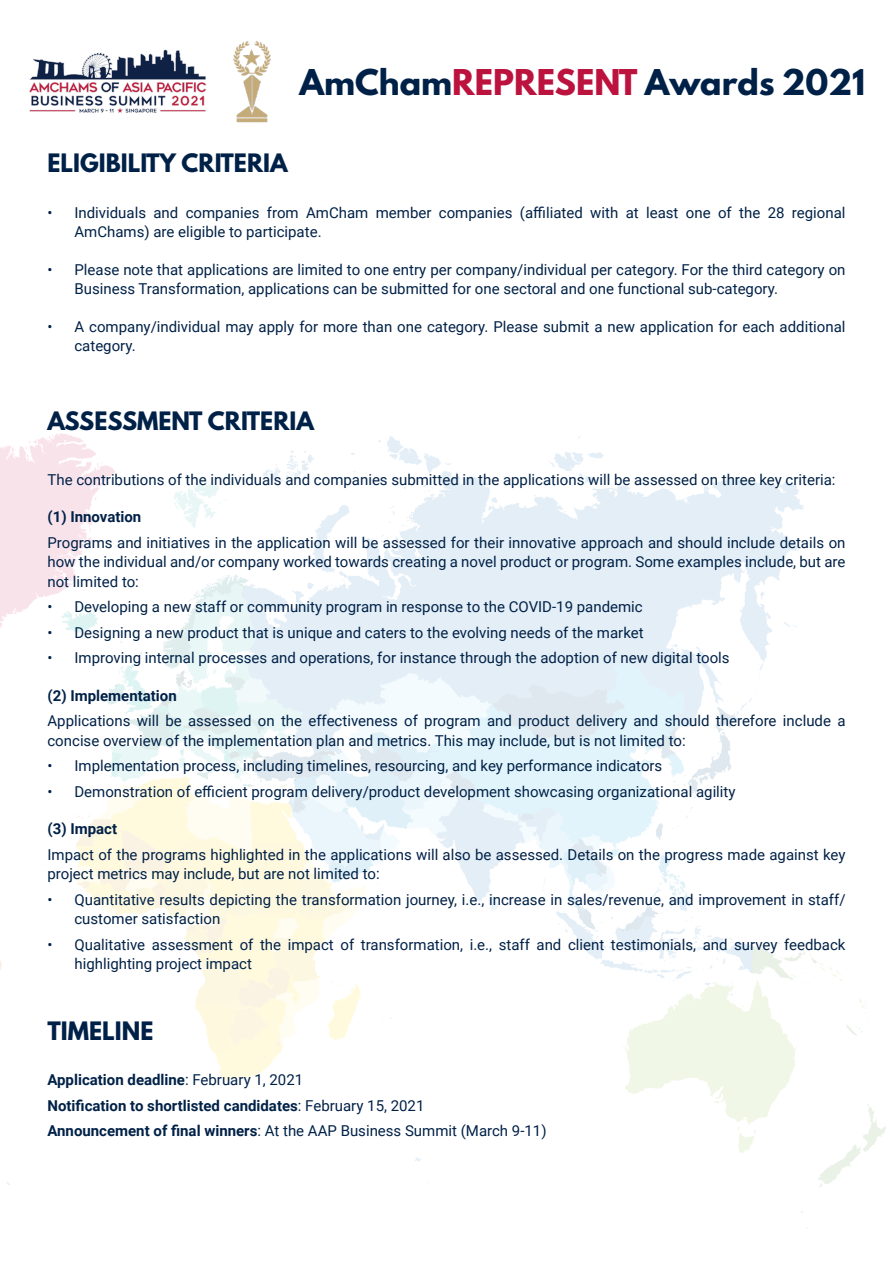
<style>
.page{position:relative;width:893px;height:1263px;background:#fff}
.page>*{position:absolute;margin:0;border:0;box-sizing:border-box;transform-origin:0 0}
.t1{font:700 31.5px "League Spartan";color:#002147}
.t2{font:700 22.5px "League Spartan";color:#002147}
.t3{font:15px/19.5px "Roboto";color:#002147}
.t4{font:700 15px/25.5px "Roboto";color:#002147}
.s1{color:#bb133e}
.s2{font-weight:400}
</style>
<div class="page">
<img style="left:0;top:433px;width:886px;height:795px">
<img style="left:233px;top:41px;width:37px;height:81px">
<img style="left:29px;top:49px;width:178px;height:64px">
<h1 class="t1" style="left:299px;top:71px;width:567px">AmCham<span class="s1">REPRESENT</span> Awards 2021</h1>
<h2 class="t2" style="left:47px;top:156px;width:242px">ELIGIBILITY CRITERIA</h2>
<p class="t3" style="left:74px;top:204px;width:772px;text-indent:-27px">• Individuals and companies from AmCham member companies (affiliated with at least one of the 28 regional<br>AmChams) are eligible to participate.</p>
<p class="t3" style="left:74px;top:261px;width:772px;text-indent:-27px">• Please note that applications are limited to one entry per company/individual per category. For the third category on<br>Business Transformation, applications can be submitted for one sectoral and one functional sub-category.</p>
<p class="t3" style="left:74px;top:318px;width:772px;text-indent:-27px">• A company/individual may apply for more than one category. Please submit a new application for each additional category.</p>
<h2 class="t2" style="left:47px;top:413px;width:268px">ASSESSMENT CRITERIA</h2>
<p class="t3" style="left:47px;top:471px;width:790px">The contributions of the individuals and companies submitted in the applications will be assessed on three key criteria:</p>
<p class="t4" style="left:47px;top:506px;width:95px">(1) Innovation</p>
<p class="t3" style="left:47px;top:534px;width:800px;text-align:justify">Programs and initiatives in the application will be assessed for their innovative approach and should include details on how the individual and/or company worked towards creating a novel product or program. Some examples include, but are not limited to:</p>
<p class="t3" style="left:47px;top:599px;width:597px">• Developing a new staff or community program in response to the COVID-19 pandemic</p>
<p class="t3" style="left:47px;top:624px;width:598px">• Designing a new product that is unique and caters to the evolving needs of the market</p>
<p class="t3" style="left:47px;top:650px;width:684px">• Improving internal processes and operations, for instance through the adoption of new digital tools</p>
<p class="t4" style="left:47px;top:684px;width:131px">(2) Implementation</p>
<p class="t3" style="left:47px;top:713px;width:799px">Applications will be assessed on the effectiveness of program and product delivery and should therefore include a concise overview of the implementation plan and metrics. This may include, but is not limited to:</p>
<p class="t3" style="left:47px;top:758px;width:616px">• Implementation process, including timelines, resourcing, and key performance indicators</p>
<p class="t3" style="left:47px;top:783px;width:690px">• Demonstration of efficient program delivery/product development showcasing organizational agility</p>
<p class="t4" style="left:47px;top:818px;width:71px">(3) Impact</p>
<p class="t3" style="left:47px;top:846px;width:799px">Impact of the programs highlighted in the applications will also be assessed. Details on the progress made against key project metrics may include, but are not limited to:</p>
<p class="t3" style="left:74px;top:891px;width:773px;text-indent:-27px">• Quantitative results depicting the transformation journey, i.e., increase in sales/revenue, and improvement in staff/ customer satisfaction</p>
<p class="t3" style="left:74px;top:936px;width:772px;text-indent:-27px">• Qualitative assessment of the impact of transformation, i.e., staff and client testimonials, and survey feedback highlighting project impact</p>
<h2 class="t2" style="left:47px;top:1023px;width:107px">TIMELINE</h2>
<p class="t4" style="left:47px;top:1068px;width:501px">Application deadline<span class="s2">: February 1, 2021<br></span>Notification to shortlisted candidates<span class="s2">: February 15, 2021<br></span>Announcement of final winners<span class="s2">: At the AAP Business Summit (March 9-11)</span></p>
</div>
